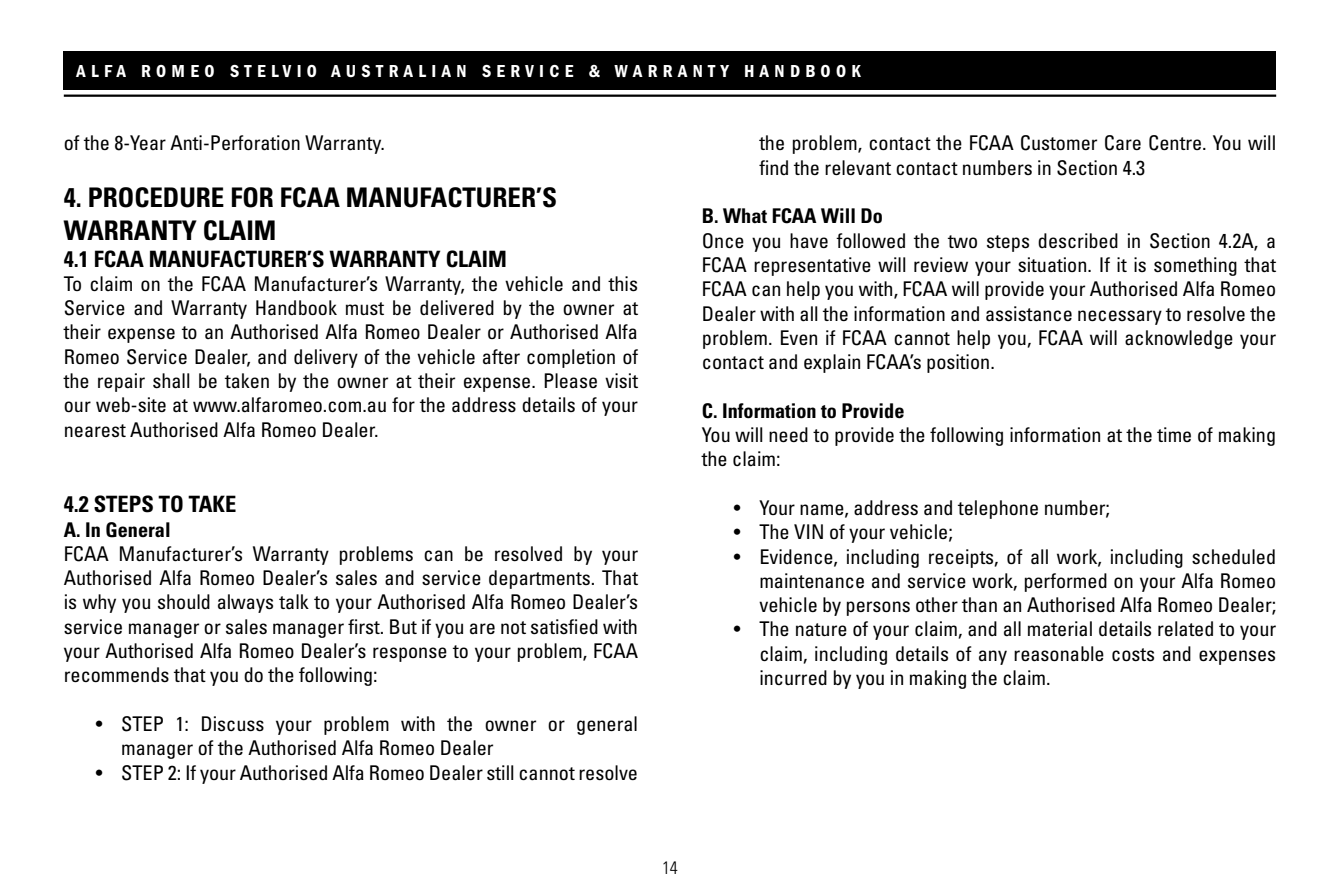
<style>
.page{position:relative;width:1340px;height:893px;background:#fff}
.page>*{position:absolute;margin:0;border:0;box-sizing:border-box;transform-origin:0 0}
.t1{font:700 condensed 27px/32.4px "Univers";color:#000}
.t2{font:700 condensed 22.5px "Univers";color:#000}
.t3{font:condensed 20.25px/24.3px "Univers";color:#000;text-align:justify}
.t4{font:700 condensed 20.25px "Univers";color:#000}
.t5{font:600 condensed 18px "Franklin Gothic";letter-spacing:.3em;color:#fff}
.t6{font:300 condensed 18px "Univers";color:#000}
</style>
<div class="page">
<hr style="left:64px;top:95px;width:1212px;height:2px;background:#000">
<div style="left:64px;top:51px;width:1212px;height:38px;background:#000"></div>
<p class="t5" style="left:77px;top:61px;width:786px">ALFA ROMEO STELVIO AUSTRALIAN SERVICE &amp; WARRANTY HANDBOOK</p>
<p class="t3" style="left:64px;top:131px;width:323px">of the 8-Year Anti-Perforation Warranty.</p>
<h1 class="t1" style="left:64px;top:181px;width:495px">4. PROCEDURE FOR FCAA MANUFACTURER’S<br>WARRANTY CLAIM</h1>
<p class="t2" style="left:64px;top:245px;width:444px">4.1 FCAA MANUFACTURER’S WARRANTY CLAIM</p>
<p class="t3" style="left:64px;top:271px;width:576px">To claim on the FCAA Manufacturer’s Warranty, the vehicle and this Service and Warranty Handbook must be delivered by the owner at their expense to an Authorised Alfa Romeo Dealer or Authorised Alfa Romeo Service Dealer, and delivery of the vehicle after completion of the repair shall be taken by the owner at their expense. Please visit our web-site at www.alfaromeo.com.au for the address details of your nearest Authorised Alfa Romeo Dealer.</p>
<p class="t2" style="left:64px;top:490px;width:174px">4.2 STEPS TO TAKE</p>
<p class="t4" style="left:64px;top:517px;width:108px">A. In General</p>
<p class="t3" style="left:64px;top:541px;width:576px">FCAA Manufacturer’s Warranty problems can be resolved by your Authorised Alfa Romeo Dealer’s sales and service departments. That is why you should always talk to your Authorised Alfa Romeo Dealer’s service manager or sales manager first. But if you are not satisfied with your Authorised Alfa Romeo Dealer’s response to your problem, FCAA recommends that you do the following:</p>
<p class="t3" style="left:121px;top:711px;width:518px;text-indent:-26px">• STEP 1: Discuss your problem with the owner or general manager of the Authorised Alfa Romeo Dealer</p>
<p class="t3" style="left:96px;top:760px;width:544px">• STEP 2: If your Authorised Alfa Romeo Dealer still cannot resolve</p>
<p class="t3" style="left:759px;top:131px;width:518px">the problem, contact the FCAA Customer Care Centre. You will find the relevant contact numbers in Section 4.3</p>
<p class="t4" style="left:702px;top:204px;width:183px">B. What FCAA Will Do</p>
<p class="t3" style="left:702px;top:228px;width:576px">Once you have followed the two steps described in Section 4.2A, a FCAA representative will review your situation. If it is something that FCAA can help you with, FCAA will provide your Authorised Alfa Romeo Dealer with all the information and assistance necessary to resolve the problem. Even if FCAA cannot help you, FCAA will acknowledge your contact and explain FCAA’s position.</p>
<p class="t4" style="left:702px;top:398px;width:204px">C. Information to Provide</p>
<p class="t3" style="left:702px;top:422px;width:576px">You will need to provide the following information at the time of making the claim:</p>
<p class="t3" style="left:733px;top:495px;width:378px">• Your name, address and telephone number;</p>
<p class="t3" style="left:733px;top:519px;width:220px">• The VIN of your vehicle;</p>
<p class="t3" style="left:759px;top:544px;width:518px;text-indent:-26px">• Evidence, including receipts, of all work, including scheduled maintenance and service work, performed on your Alfa Romeo vehicle by persons other than an Authorised Alfa Romeo Dealer;</p>
<p class="t3" style="left:759px;top:617px;width:518px;text-indent:-26px">• The nature of your claim, and all material details related to your claim, including details of any reasonable costs and expenses incurred by you in making the claim.</p>
<p class="t6" style="left:662px;top:857px;width:17px">14</p>
</div>
